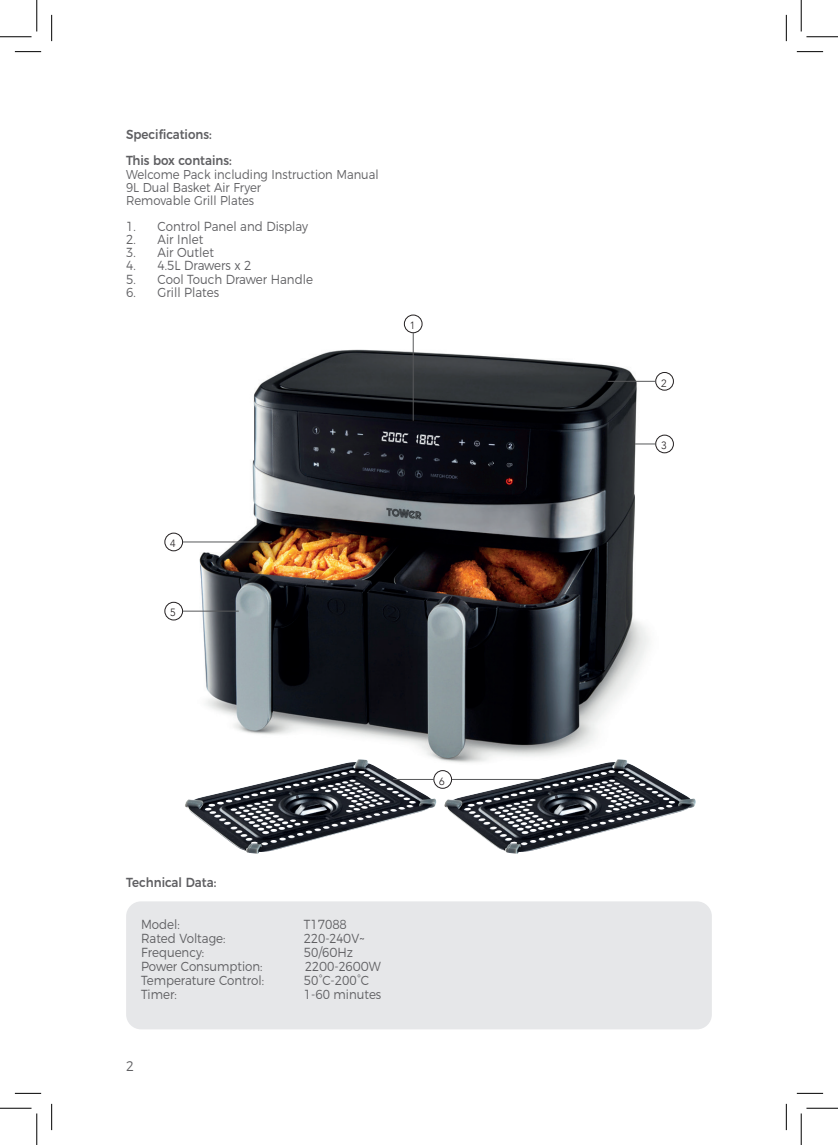
<style>
.page{position:relative;width:838px;height:1145px;background:#fff}
.page>*{position:absolute;margin:0;border:0;box-sizing:border-box;transform-origin:0 0}
.t1{font:300 14px "Montserrat";color:#5f5f62;scale:.9 1}
.t2{font:300 13.12px "Montserrat";color:#5f5f62;scale:.9 1}
.t3{font:500 13.12px "Montserrat";color:#5f5f62;scale:.9 1}
.t4{font:300 12.78px/13.1px "Montserrat";color:#5f5f62;scale:.9 1}
.t5{font:300 10.5px "Avenir";color:#231f20}
</style>
<div class="page">
<img style="left:166px;top:314px;width:508px;height:489px">
<div style="left:126px;top:901px;width:585px;height:128px;background:#e6e7e9;border-radius:15px"></div>
<div style="left:655px;top:435px;width:18px;height:18px;border:1px solid #231f20;border-radius:50%"></div>
<svg style="left:635px;top:444px;width:20px;height:1px"></svg>
<div style="left:655px;top:372px;width:18px;height:18px;border:1px solid #231f20;border-radius:50%"></div>
<hr style="left:607px;top:381px;width:48px;height:1px;background:#57585a">
<div style="left:164px;top:533px;width:19px;height:18px;border:1px solid #231f20;border-radius:50%"></div>
<hr style="left:183px;top:542px;width:89px;height:1px;background:#57585a">
<div style="left:164px;top:602px;width:19px;height:18px;border:1px solid #231f20;border-radius:50%"></div>
<hr style="left:183px;top:611px;width:56px;height:1px;background:#57585a">
<img style="left:443px;top:759px;width:253px;height:95px">
<img style="left:184px;top:759px;width:252px;height:95px">
<div style="left:404px;top:315px;width:18px;height:18px;border:1px solid #231f20;border-radius:50%"></div>
<hr style="left:413px;top:333px;width:1px;height:88px;background:#57585a">
<div style="left:433px;top:770px;width:19px;height:19px;border:1px solid #231f20;border-radius:50%"></div>
<hr style="left:393px;top:779px;width:41px;height:1px;background:#57585a">
<hr style="left:452px;top:779px;width:91px;height:1px;background:#57585a">
<svg style="left:15px;top:51px;width:26px;height:1px"></svg>
<svg style="left:796px;top:51px;width:27px;height:1px"></svg>
<svg style="left:15px;top:1093px;width:26px;height:1px"></svg>
<svg style="left:796px;top:1093px;width:27px;height:1px"></svg>
<svg style="left:51px;top:15px;width:1px;height:26px"></svg>
<svg style="left:51px;top:1104px;width:1px;height:26px"></svg>
<svg style="left:786px;top:15px;width:1px;height:26px"></svg>
<svg style="left:786px;top:1104px;width:1px;height:26px"></svg>
<hr style="left:0;top:36px;width:32px;height:1px;background:#000">
<hr style="left:806px;top:36px;width:31px;height:1px;background:#000">
<hr style="left:0;top:1108px;width:32px;height:1px;background:#000">
<hr style="left:806px;top:1108px;width:31px;height:1px;background:#000">
<hr style="left:36px;top:0;width:1px;height:31px;background:#000">
<hr style="left:36px;top:1113px;width:1px;height:32px;background:#000">
<hr style="left:800px;top:0;width:1px;height:31px;background:#000">
<hr style="left:800px;top:1113px;width:1px;height:32px;background:#000">
<p class="t3" style="left:126px;top:124px;width:97px">Specifications:</p>
<p class="t3" style="left:126px;top:150px;width:119px">This box contains:</p>
<p class="t4" style="left:126px;top:166px;width:282px">Welcome Pack including Instruction Manual<br>9L Dual Basket Air Fryer<br>Removable Grill Plates</p>
<p class="t2" style="left:126px;top:216px;width:203px">1. Control Panel and Display</p>
<p class="t2" style="left:126px;top:229px;width:87px">2. Air Inlet</p>
<p class="t2" style="left:126px;top:242px;width:99px">3. Air Outlet</p>
<p class="t2" style="left:126px;top:255px;width:141px">4. 4.5L Drawers x 2</p>
<p class="t2" style="left:126px;top:269px;width:209px">5. Cool Touch Drawer Handle</p>
<p class="t2" style="left:126px;top:282px;width:105px">6. Grill Plates</p>
<p class="t5" style="left:410px;top:319px;width:7px">1</p>
<p class="t5" style="left:170px;top:537px;width:7px">4</p>
<p class="t5" style="left:170px;top:607px;width:7px">5</p>
<p class="t3" style="left:126px;top:872px;width:102px">Technical Data:</p>
<p class="t2" style="left:141px;top:914px;width:45px">Model:</p>
<p class="t2" style="left:304px;top:914px;width:49px">T17088</p>
<p class="t2" style="left:141px;top:928px;width:95px">Rated Voltage:</p>
<p class="t2" style="left:304px;top:928px;width:69px">220-240V~</p>
<p class="t2" style="left:141px;top:942px;width:72px">Frequency:</p>
<p class="t2" style="left:304px;top:942px;width:56px">50/60Hz</p>
<p class="t2" style="left:141px;top:956px;width:136px">Power Consumption:</p>
<p class="t2" style="left:327px;top:956px;width:61px">0-2600W</p>
<p class="t2" style="left:141px;top:970px;width:138px">Temperature Control:</p>
<p class="t2" style="left:304px;top:970px;width:74px">50°C-200°C</p>
<p class="t2" style="left:141px;top:984px;width:41px">Timer:</p>
<p class="t2" style="left:304px;top:984px;width:87px">1-60 minutes</p>
<p class="t1" style="left:126px;top:1055px;width:10px">2</p>
<p class="t5" style="left:439px;top:775px;width:7px">6</p>
<p class="t5" style="left:661px;top:377px;width:7px">2</p>
<p class="t5" style="left:661px;top:439px;width:7px">3</p>
</div>
